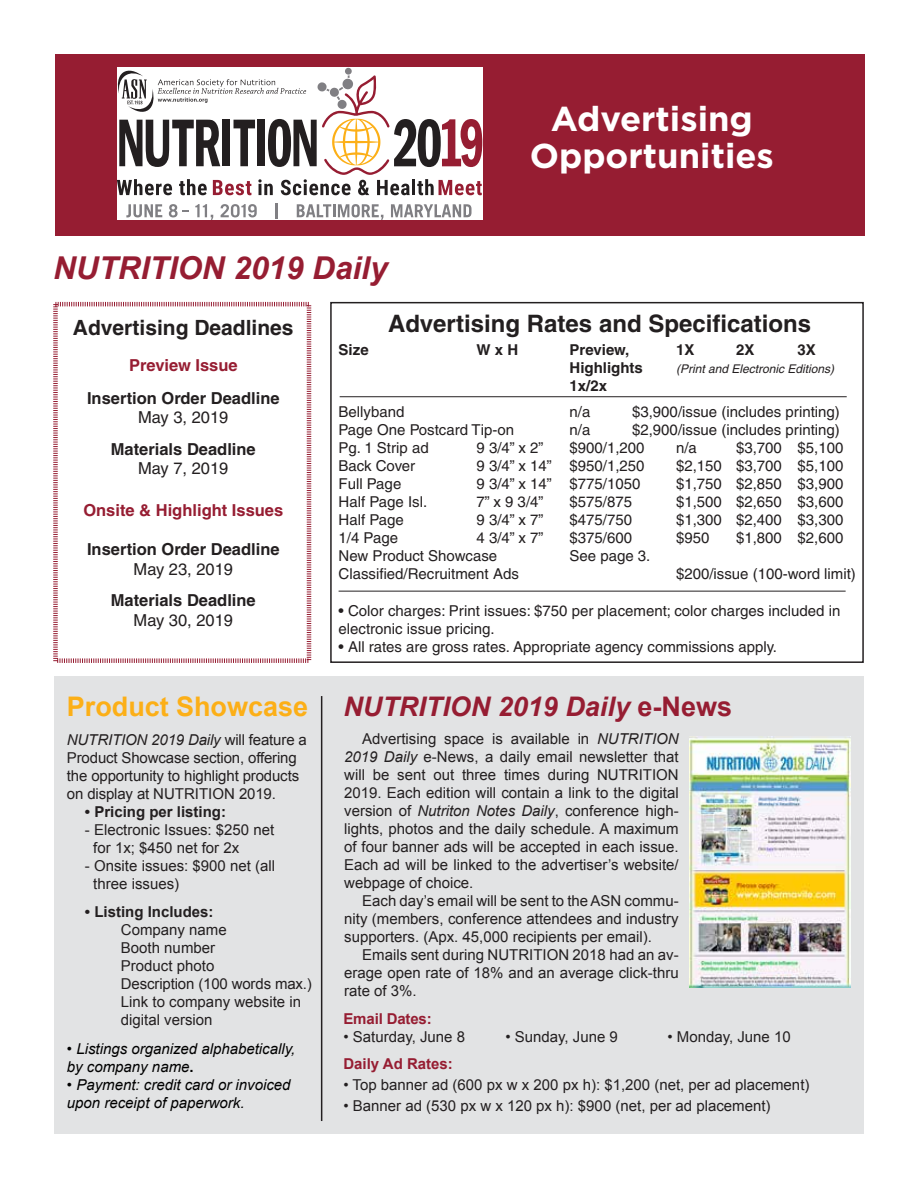
<style>
.page{position:relative;width:918px;height:1188px;background:#fff}
.page>*{position:absolute;margin:0;border:0;box-sizing:border-box;transform-origin:0 0}
.t1{font:700 34.5px/37.5px "Gotham";color:#fff;text-align:center}
.t2{font:italic 700 31.5px "Arial";color:#961d32}
.t3{font:italic 700 27px "Arial";color:#961d32}
.t4{font:700 27px "Arial";color:#fcaf17}
.t5{font:700 24px "Helvetica";color:#231f20}
.t6{font:700 21px "Helvetica";color:#231f20}
.t7{font:700 16.5px "Helvetica";color:#231f20}
.t8{font:16.5px "Helvetica";color:#231f20}
.t9{font:700 16.5px "Helvetica";color:#961d32}
.t10{font:15px/18px "Arial";color:#231f20}
.t11{font:15px/18px "Helvetica";color:#231f20}
.t12{font:italic 15px/18px "Arial";color:#000}
.t13{font:700 15px "Helvetica";color:#231f20}
.t14{font:700 15px "Arial";color:#231f20}
.t15{font:700 15px "Arial";color:#961d32}
.t16{font:italic 12px "Helvetica";color:#231f20}
.s1{font-style:italic}
.s2{font-weight:700;font-style:normal}
.s3{font-style:normal}
</style>
<div class="page">
<div style="left:54px;top:676px;width:810px;height:458px;background:#e2e3e4"></div>
<div style="left:330px;top:302px;width:534px;height:361px;border:2px solid #231f20"></div>
<svg style="left:53px;top:301px;width:259px;height:362px"></svg>
<div style="left:55px;top:54px;width:810px;height:181px;background:#961d32"></div>
<div style="left:117px;top:68px;width:365px;height:152px;background:#fff"></div>
<svg style="left:117px;top:69px;width:365px;height:126px"></svg>
<svg style="left:126px;top:204px;width:36px;height:13px"></svg>
<svg style="left:169px;top:204px;width:20px;height:13px"></svg>
<svg style="left:195px;top:204px;width:18px;height:16px"></svg>
<svg style="left:221px;top:204px;width:36px;height:13px"></svg>
<hr style="left:275px;top:203px;width:3px;height:15px;background:#807f83">
<svg style="left:297px;top:204px;width:86px;height:16px"></svg>
<svg style="left:391px;top:204px;width:81px;height:13px"></svg>
<hr style="left:321px;top:696px;width:1px;height:425px;background:#fff">
<img style="left:689px;top:737px;width:162px;height:250px">
<h2 class="t2" style="left:53px;top:248px;width:336px">NUTRITION 2019 Daily</h2>
<h1 class="t1" style="left:530px;top:100px;width:246px">Advertising<br>Opportunities</h1>
<h3 class="t6" style="left:73px;top:315px;width:222px">Advertising Deadlines</h3>
<p class="t9" style="left:129px;top:355px;width:110px">Preview Issue</p>
<p class="t7" style="left:87px;top:388px;width:194px">Insertion Order Deadline</p>
<p class="t8" style="left:138px;top:408px;width:92px">May 3, 2019</p>
<p class="t7" style="left:111px;top:439px;width:146px">Materials Deadline</p>
<p class="t8" style="left:138px;top:459px;width:92px">May 7, 2019</p>
<p class="t9" style="left:83px;top:501px;width:201px">Onsite &amp; Highlight Issues</p>
<p class="t7" style="left:87px;top:540px;width:194px">Insertion Order Deadline</p>
<p class="t8" style="left:134px;top:560px;width:101px">May 23, 2019</p>
<p class="t7" style="left:111px;top:591px;width:146px">Materials Deadline</p>
<p class="t8" style="left:134px;top:611px;width:101px">May 30, 2019</p>
<h3 class="t4" style="left:67px;top:688px;width:243px">Product Showcase</h3>
<p class="t10" style="left:67px;top:731px;width:241px"><span class="s1">NUTRITION 2019 Daily</span> will feature a Product Showcase section, offering the opportunity to highlight products on display at NUTRITION 2019.</p>
<p class="t14" style="left:85px;top:802px;width:143px">• Pricing per listing:</p>
<p class="t10" style="left:93px;top:821px;width:182px;text-indent:-8px">- Electronic Issues: $250 net for 1x; $450 net for 2x</p>
<p class="t10" style="left:93px;top:857px;width:183px;text-indent:-8px">- Onsite issues: $900 net (all three issues)</p>
<p class="t14" style="left:85px;top:902px;width:130px">• Listing Includes:</p>
<p class="t10" style="left:121px;top:921px;width:192px">Company name<br>Booth number<br>Product photo<br>Description (100 words max.)<br>Link to company website in digital version</p>
<p class="t12" style="left:67px;top:1040px;width:230px">• Listings organized alphabetically, by company name<span class="s2">.</span></p>
<p class="t12" style="left:67px;top:1076px;width:225px">• Payment: credit card or invoiced upon receipt of paperwork.</p>
<h3 class="t5" style="left:388px;top:309px;width:424px">Advertising Rates and Specifications</h3>
<p class="t13" style="left:339px;top:341px;width:32px">Size</p>
<p class="t13" style="left:477px;top:341px;width:43px">W x H</p>
<p class="t13" style="left:570px;top:341px;width:61px">Preview,</p>
<p class="t13" style="left:676px;top:341px;width:20px">1X</p>
<p class="t13" style="left:736px;top:341px;width:20px">2X</p>
<p class="t13" style="left:798px;top:341px;width:20px">3X</p>
<p class="t13" style="left:570px;top:359px;width:75px">Highlights</p>
<p class="t16" style="left:676px;top:362px;width:160px">(Print and Electronic Editions)</p>
<p class="t13" style="left:570px;top:377px;width:39px">1x/2x</p>
<p class="t11" style="left:339px;top:402px;width:67px">Bellyband</p>
<p class="t11" style="left:570px;top:402px;width:22px">n/a</p>
<p class="t11" style="left:632px;top:402px;width:209px">$3,900/issue (includes printing)</p>
<p class="t11" style="left:339px;top:420px;width:177px">Page One Postcard Tip-on</p>
<p class="t11" style="left:570px;top:420px;width:22px">n/a</p>
<p class="t11" style="left:632px;top:420px;width:209px">$2,900/issue (includes printing)</p>
<p class="t11" style="left:339px;top:438px;width:92px">Pg. 1 Strip ad</p>
<p class="t11" style="left:477px;top:438px;width:68px">9 3/4” x 2”</p>
<p class="t11" style="left:570px;top:438px;width:77px">$900/1,200</p>
<p class="t11" style="left:676px;top:438px;width:22px">n/a</p>
<p class="t11" style="left:736px;top:438px;width:109px">$3,700 $5,100</p>
<p class="t11" style="left:339px;top:456px;width:78px">Back Cover</p>
<p class="t11" style="left:477px;top:456px;width:170px">9 3/4” x 14” $950/1,250</p>
<p class="t11" style="left:676px;top:456px;width:169px">$2,150 $3,700 $5,100</p>
<p class="t11" style="left:339px;top:474px;width:64px">Full Page</p>
<p class="t11" style="left:477px;top:474px;width:165px">9 3/4” x 14” $775/1050</p>
<p class="t11" style="left:676px;top:474px;width:169px">$1,750 $2,850 $3,900</p>
<p class="t11" style="left:339px;top:492px;width:90px">Half Page Isl.</p>
<p class="t11" style="left:477px;top:492px;width:68px">7” x 9 3/4”</p>
<p class="t11" style="left:570px;top:492px;width:64px">$575/875</p>
<p class="t11" style="left:676px;top:492px;width:169px">$1,500 $2,650 $3,600</p>
<p class="t11" style="left:339px;top:510px;width:67px">Half Page</p>
<p class="t11" style="left:477px;top:510px;width:68px">9 3/4” x 7”</p>
<p class="t11" style="left:570px;top:510px;width:64px">$475/750</p>
<p class="t11" style="left:676px;top:510px;width:169px">$1,300 $2,400 $3,300</p>
<p class="t11" style="left:339px;top:528px;width:61px">1/4 Page</p>
<p class="t11" style="left:477px;top:528px;width:68px">4 3/4” x 7”</p>
<p class="t11" style="left:570px;top:528px;width:64px">$375/600</p>
<p class="t11" style="left:676px;top:528px;width:35px">$950</p>
<p class="t11" style="left:736px;top:528px;width:109px">$1,800 $2,600</p>
<p class="t11" style="left:339px;top:546px;width:160px">New Product Showcase</p>
<p class="t11" style="left:570px;top:546px;width:82px">See page 3.</p>
<p class="t11" style="left:339px;top:564px;width:182px">Classified/Recruitment Ads</p>
<p class="t11" style="left:676px;top:564px;width:181px">$200/issue (100-word limit)</p>
<p class="t11" style="left:339px;top:602px;width:503px">• Color charges: Print issues: $750 per placement; color charges included in electronic issue pricing.</p>
<p class="t11" style="left:339px;top:638px;width:440px">• All rates are gross rates. Appropriate agency commissions apply.</p>
<h3 class="t3" style="left:343px;top:689px;width:390px">NUTRITION 2019 Daily <span class="s3">e-News</span></h3>
<p class="t10" style="left:344px;top:730px;width:336px;text-align:justify;text-indent:18px">Advertising space is available in <span class="s1">NUTRITION 2019 Daily</span> e-News, a daily email newsletter that will be sent out three times during NUTRITION 2019. Each edition will contain a link to the digital version of <span class="s1">Nutriton Notes Daily</span>, conference high&shy;lights, photos and the daily schedule. A maximum of four banner ads will be accepted in each issue.<br>Each ad will be linked to the advertiser’s website/ webpage of choice.</p>
<p class="t10" style="left:344px;top:892px;width:336px;text-align:justify;text-indent:18px">Each day’s email will be sent to the ASN commu&shy;nity (members, conference attendees and industry supporters. (Apx. 45,000 recipients per email).</p>
<p class="t10" style="left:344px;top:946px;width:336px;text-align:justify;text-indent:18px">Emails sent during NUTRITION 2018 had an av&shy;erage open rate of 18% and an average click-thru rate of 3%.</p>
<p class="t15" style="left:343px;top:1009px;width:90px">Email Dates:</p>
<p class="t10" style="left:343px;top:1028px;width:123px">• Saturday, June 8</p>
<p class="t10" style="left:505px;top:1028px;width:114px">• Sunday, June 9</p>
<p class="t10" style="left:667px;top:1028px;width:125px">• Monday, June 10</p>
<p class="t15" style="left:343px;top:1054px;width:111px">Daily Ad Rates:</p>
<p class="t10" style="left:343px;top:1076px;width:468px">• Top banner ad (600 px w x 200 px h): $1,200 (net, per ad placement)</p>
<p class="t10" style="left:343px;top:1097px;width:429px">• Banner ad (530 px w x 120 px h): $900 (net, per ad placement)</p>
</div>
